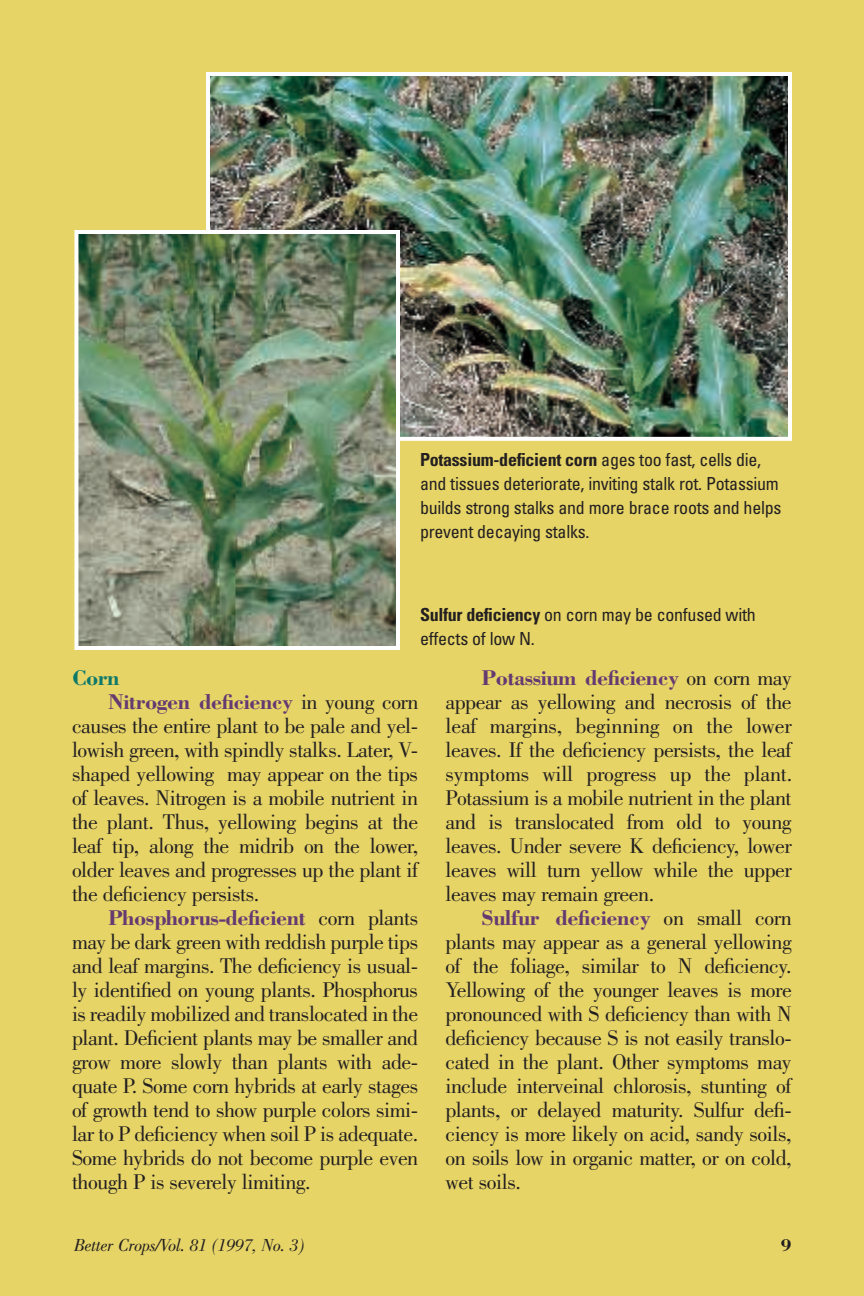
<style>
.page{position:relative;width:864px;height:1296px;background:#e6d467}
.page>*{position:absolute;margin:0;border:0;box-sizing:border-box;transform-origin:0 0}
.t1{font:22px/24px "Bodoni";letter-spacing:-.025em;color:#231f20;text-align:justify}
.t2{font:700 22px "Bodoni";letter-spacing:-.02em;color:#643a71}
.t3{font:700 22px "Bodoni";color:#0e7969}
.t4{font:condensed 18px/24px "Univers";letter-spacing:-.015em;color:#231f20}
.t5{font:italic 18px "Bodoni";letter-spacing:-.015em;color:#231f20}
.t6{font:700 18px "Bodoni";color:#231f20}
.s1{font-weight:700}
.s2{font-weight:400;color:#231f20}
.s3{font-weight:700;color:#643a71}
</style>
<div class="page">
<img style="left:211px;top:77px;width:576px;height:359px">
<div style="left:206px;top:72px;width:586px;height:369px;border:4px solid #fff"></div>
<img style="left:79px;top:235px;width:316px;height:410px">
<div style="left:74px;top:230px;width:326px;height:420px;border:4px solid #fff"></div>
<p class="t4" style="left:420px;top:450px;width:363px"><span class="s1">Potassium-deficient corn</span> ages too fast, cells die, and tissues deteriorate, inviting stalk rot. Potassium builds strong stalks and more brace roots and helps prevent decaying stalks.</p>
<p class="t4" style="left:420px;top:604px;width:337px"><span class="s1">Sulfur deficiency</span> on corn may be confused with effects of low N.</p>
<p class="t3" style="left:72px;top:670px;width:49px">Corn</p>
<p class="t2" style="left:108px;top:694px;width:312px">Nitrogen deficiency <span class="s2">in young corn</span></p>
<p class="t1" style="left:72px;top:716px;width:348px">causes the entire plant to be pale and yel-</p>
<p class="t1" style="left:72px;top:740px;width:348px">lowish green, with spindly stalks. Later, V-</p>
<p class="t1" style="left:72px;top:764px;width:348px">shaped yellowing may appear on the tips</p>
<p class="t1" style="left:72px;top:788px;width:348px">of leaves. Nitrogen is a mobile nutrient in</p>
<p class="t1" style="left:72px;top:812px;width:348px">the plant. Thus, yellowing begins at the</p>
<p class="t1" style="left:72px;top:836px;width:348px">leaf tip, along the midrib on the lower,</p>
<p class="t1" style="left:72px;top:860px;width:348px">older leaves and progresses up the plant if</p>
<p class="t1" style="left:72px;top:884px;width:189px">the deficiency persists.</p>
<p class="t2" style="left:108px;top:910px;width:312px">Phosphorus-deficient <span class="s2">corn plants</span></p>
<p class="t1" style="left:72px;top:932px;width:348px">may be dark green with reddish purple tips</p>
<p class="t1" style="left:72px;top:956px;width:348px">and leaf margins. The deficiency is usual-</p>
<p class="t1" style="left:72px;top:980px;width:348px">ly identified on young plants. Phosphorus</p>
<p class="t1" style="left:72px;top:1004px;width:348px">is readily mobilized and translocated in the</p>
<p class="t1" style="left:72px;top:1028px;width:348px">plant. Deficient plants may be smaller and</p>
<p class="t1" style="left:72px;top:1052px;width:348px">grow more slowly than plants with ade-</p>
<p class="t1" style="left:72px;top:1076px;width:348px">quate P. Some corn hybrids at early stages</p>
<p class="t1" style="left:72px;top:1100px;width:348px">of growth tend to show purple colors simi-</p>
<p class="t1" style="left:72px;top:1124px;width:348px">lar to P deficiency when soil P is adequate.</p>
<p class="t1" style="left:72px;top:1148px;width:348px">Some hybrids do not become purple even</p>
<p class="t1" style="left:72px;top:1172px;width:240px">though P is severely limiting.</p>
<p class="t1" style="left:445px;top:668px;width:348px;text-indent:36px"><span class="s3">Potassium deficiency</span> on corn may appear as yellowing and necrosis of the leaf margins, beginning on the lower leaves. If the deficiency persists, the leaf symptoms will progress up the plant.<br>Potassium is a mobile nutrient in the plant and is translocated from old to young leaves. Under severe K deficiency, lower leaves will turn yellow while the upper leaves may remain green.</p>
<p class="t1" style="left:445px;top:908px;width:348px;text-indent:36px"><span class="s3">Sulfur deficiency</span> on small corn plants may appear as a general yellowing of the foliage, similar to N deficiency.<br>Yellowing of the younger leaves is more pronounced with S deficiency than with N deficiency because S is not easily translo&shy;cated in the plant. Other symptoms may include interveinal chlorosis, stunting of plants, or delayed maturity. Sulfur defi&shy;ciency is more likely on acid, sandy soils, on soils low in organic matter, or on cold, wet soils.</p>
<p class="t5" style="left:74px;top:1239px;width:232px">Better Crops/Vol. 81 (1997, No. 3)</p>
<p class="t6" style="left:781px;top:1239px;width:12px">9</p>
</div>
